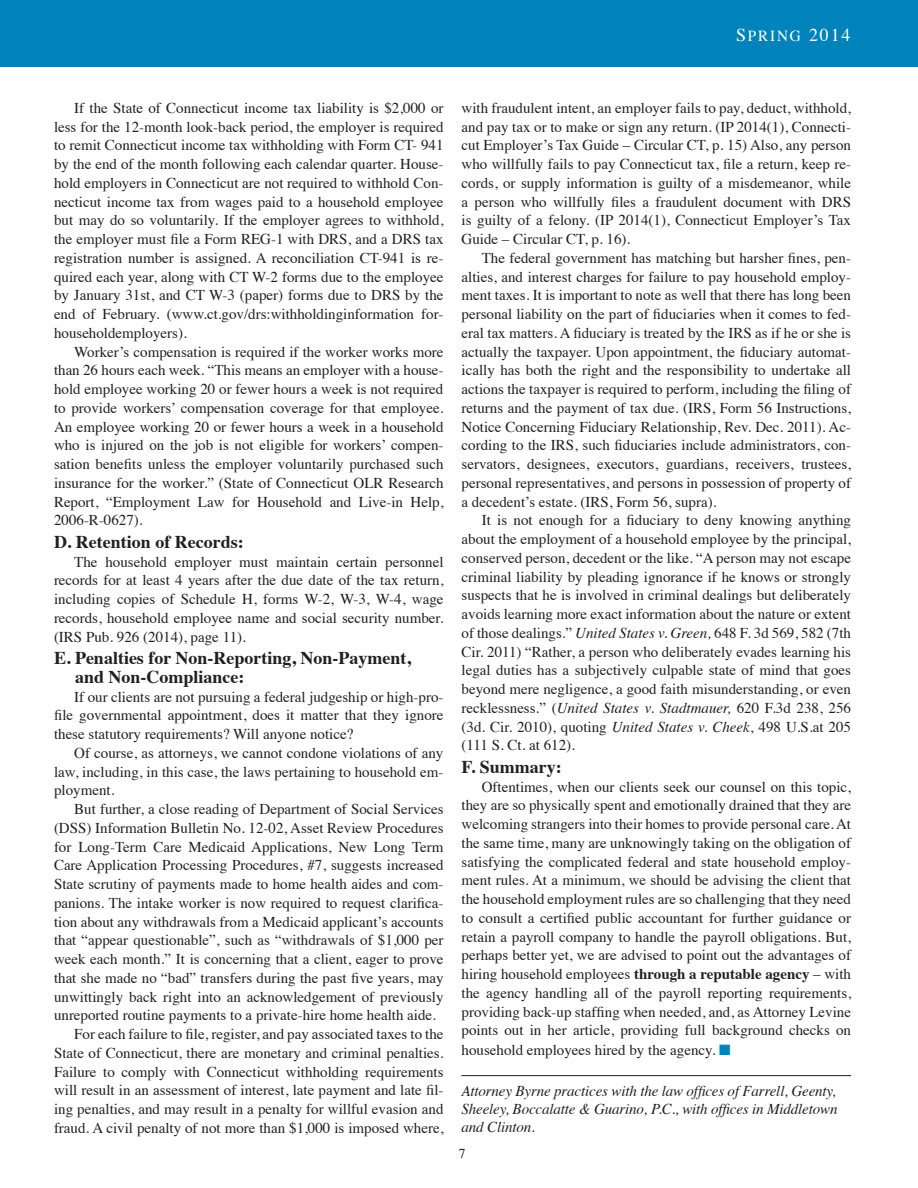
<style>
.page{position:relative;width:918px;height:1188px;background:#fff}
.page>*{position:absolute;margin:0;border:0;box-sizing:border-box;transform-origin:0 0}
.t1{font:700 18px/18.8px "Times";color:#231f20}
.t2{font:18px "Times Roman SC850";color:#fff}
.t3{font:15px/18.8px "Times";color:#231f20;text-align:justify}
.t4{font:italic 15px/18px "Times";letter-spacing:-.01em;color:#231f20;text-align:justify}
.t5{font:13.5px "Times";color:#231f20}
.s1{font-size:15.3px}
.s2{font-style:italic}
.s3{font-weight:700}
.s4{color:#0083bb}
</style>
<div class="page">
<div style="left:0;top:0;width:918px;height:67px;background:#0083bb"></div>
<hr style="left:462px;top:1075px;width:389px;height:1px;background:#231f20">
<p class="t2" style="left:736px;top:18px;width:116px">S<span class="s1">pring</span> 2014</p>
<p class="t3" style="left:54px;top:97px;width:391px;text-indent:20px">If the State of Connecticut income tax liability is $2,000 or less for the 12-month look-back period, the employer is required to remit Connecticut income tax withholding with Form CT- 941 by the end of the month following each calendar quarter. House&shy;hold employers in Connecticut are not required to withhold Con&shy;necticut income tax from wages paid to a household employee but may do so voluntarily. If the employer agrees to withhold, the employer must file a Form REG-1 with DRS, and a DRS tax registration number is assigned. A reconciliation CT-941 is re&shy;quired each year, along with CT W-2 forms due to the employee by January 31st, and CT W-3 (paper) forms due to DRS by the end of February. (www.ct.gov/drs:withholdinginformation for&shy;householdemployers).</p>
<p class="t3" style="left:54px;top:341px;width:391px;text-indent:20px">Worker’s compensation is required if the worker works more than 26 hours each week. “This means an employer with a house&shy;hold employee working 20 or fewer hours a week is not required to provide workers’ compensation coverage for that employee.<br>An employee working 20 or fewer hours a week in a household who is injured on the job is not eligible for workers’ compen&shy;sation benefits unless the employer voluntarily purchased such insurance for the worker.” (State of Connecticut OLR Research Report, “Employment Law for Household and Live-in Help, 2006-R-0627).</p>
<p class="t1" style="left:54px;top:530px;width:191px">D. Retention of Records:</p>
<p class="t3" style="left:54px;top:551px;width:391px;text-indent:20px">The household employer must maintain certain personnel records for at least 4 years after the due date of the tax return, including copies of Schedule H, forms W-2, W-3, W-4, wage records, household employee name and social security number. (IRS Pub. 926 (2014), page 11).</p>
<p class="t1" style="left:75px;top:647px;width:338px;text-indent:-21px">E. Penalties for Non-Reporting, Non-Payment, and Non-Compliance:</p>
<p class="t3" style="left:54px;top:686px;width:391px;text-indent:20px">If our clients are not pursuing a federal judgeship or high-pro&shy;file governmental appointment, does it matter that they ignore these statutory requirements? Will anyone notice?</p>
<p class="t3" style="left:54px;top:742px;width:391px;text-indent:20px">Of course, as attorneys, we cannot condone violations of any law, including, in this case, the laws pertaining to household em&shy;ployment.</p>
<p class="t3" style="left:54px;top:798px;width:391px;text-indent:20px">But further, a close reading of Department of Social Services (DSS) Information Bulletin No. 12-02, Asset Review Procedures for Long-Term Care Medicaid Applications, New Long Term Care Application Processing Procedures, #7, suggests increased State scrutiny of payments made to home health aides and com&shy;panions. The intake worker is now required to request clarifica&shy;tion about any withdrawals from a Medicaid applicant’s accounts that “appear questionable”, such as “withdrawals of $1,000 per week each month.” It is concerning that a client, eager to prove that she made no “bad” transfers during the past five years, may unwittingly back right into an acknowledgement of previously unreported routine payments to a private-hire home health aide.</p>
<p class="t3" style="left:54px;top:1023px;width:391px;text-indent:20px">For each failure to file, register, and pay associated taxes to the State of Connecticut, there are monetary and criminal penalties.<br>Failure to comply with Connecticut withholding requirements will result in an assessment of interest, late payment and late fil&shy;ing penalties, and may result in a penalty for willful evasion and fraud. A civil penalty of not more than $1,000 is imposed where,</p>
<p class="t3" style="left:462px;top:97px;width:391px">with fraudulent intent, an employer fails to pay, deduct, withhold, and pay tax or to make or sign any return. (IP 2014(1), Connecti&shy;cut Employer’s Tax Guide – Circular CT, p. 15) Also, any person who willfully fails to pay Connecticut tax, file a return, keep re&shy;cords, or supply information is guilty of a misdemeanor, while a person who willfully files a fraudulent document with DRS is guilty of a felony. (IP 2014(1), Connecticut Employer’s Tax Guide – Circular CT, p. 16).</p>
<p class="t3" style="left:462px;top:247px;width:391px;text-indent:20px">The federal government has matching but harsher fines, pen&shy;alties, and interest charges for failure to pay household employ&shy;ment taxes. It is important to note as well that there has long been personal liability on the part of fiduciaries when it comes to fed&shy;eral tax matters. A fiduciary is treated by the IRS as if he or she is actually the taxpayer. Upon appointment, the fiduciary automat&shy;ically has both the right and the responsibility to undertake all actions the taxpayer is required to perform, including the filing of returns and the payment of tax due. (IRS, Form 56 Instructions, Notice Concerning Fiduciary Relationship, Rev. Dec. 2011). Ac&shy;cording to the IRS, such fiduciaries include administrators, con&shy;servators, designees, executors, guardians, receivers, trustees, personal representatives, and persons in possession of property of a decedent’s estate. (IRS, Form 56, supra).</p>
<p class="t3" style="left:462px;top:510px;width:391px;text-indent:20px">It is not enough for a fiduciary to deny knowing anything about the employment of a household employee by the principal, conserved person, decedent or the like. “A person may not escape criminal liability by pleading ignorance if he knows or strongly suspects that he is involved in criminal dealings but deliberately avoids learning more exact information about the nature or extent of those dealings.” <span class="s2">United States v. Green,</span> 648 F. 3d 569, 582 (7th Cir. 2011) “Rather, a person who deliberately evades learning his legal duties has a subjectively culpable state of mind that goes beyond mere negligence, a good faith misunderstanding, or even recklessness.” (<span class="s2">United States v. Stadtmauer,</span> 620 F.3d 238, 256 (3d. Cir. 2010), quoting <span class="s2">United States v. Cheek</span>, 498 U.S.at 205 (111 S. Ct. at 612).</p>
<p class="t1" style="left:462px;top:755px;width:102px">F. Summary:</p>
<p class="t3" style="left:462px;top:776px;width:391px;text-indent:20px">Oftentimes, when our clients seek our counsel on this topic, they are so physically spent and emotionally drained that they are welcoming strangers into their homes to provide personal care. At the same time, many are unknowingly taking on the obligation of satisfying the complicated federal and state household employ&shy;ment rules. At a minimum, we should be advising the client that the household employment rules are so challenging that they need to consult a certified public accountant for further guidance or retain a payroll company to handle the payroll obligations. But, perhaps better yet, we are advised to point out the advantages of hiring household employees <span class="s3">through a reputable agency</span> – with the agency handling all of the payroll reporting requirements, providing back-up staffing when needed, and, as Attorney Levine points out in her article, providing full background checks on household employees hired by the agency. <span class="s4">■</span></p>
<p class="t4" style="left:462px;top:1081px;width:377px">Attorney Byrne practices with the law offices of Farrell, Geenty, Sheeley, Boccalatte &amp; Guarino, P.C., with offices in Middletown and Clinton.</p>
<p class="t5" style="left:459px;top:1140px;width:8px">7</p>
</div>
